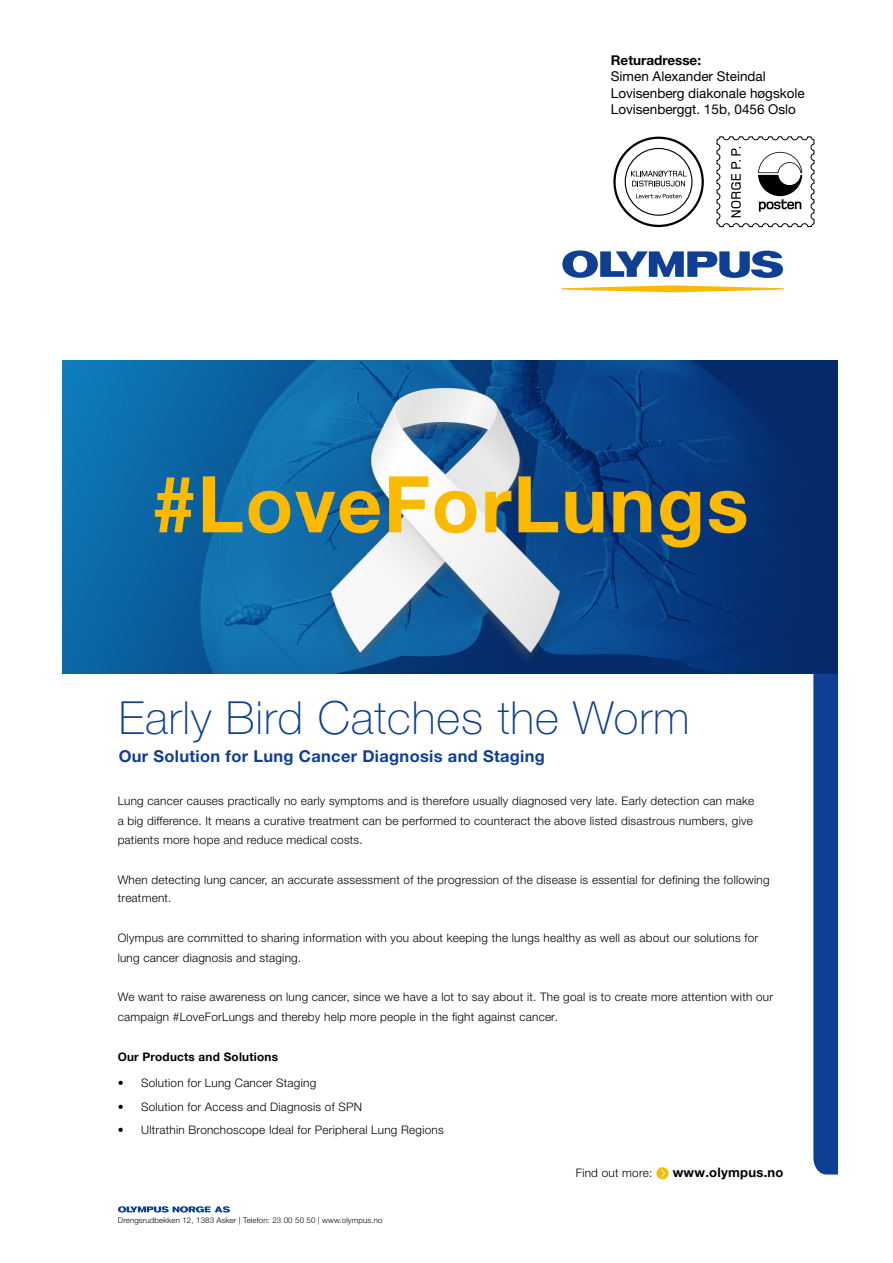
<style>
.page{position:relative;width:893px;height:1263px;background:#fff}
.page>*{position:absolute;margin:0;border:0;box-sizing:border-box;transform-origin:0 0}
.t1{font:700 78.3px "Helvetica Neue";letter-spacing:.02em;color:#fbb900}
.t2{font:100 45.75px "Helvetica Neue LT Pro";letter-spacing:.02em;color:#0f3f93}
.t3{font:700 16.5px "Helvetica Neue LT Pro";letter-spacing:.02em;color:#0f3f93}
.t4{font:13.5px/16.2px "Helvetica Neue LT Std";color:#000}
.t5{font:700 13.5px "Helvetica Neue LT Std";color:#000}
.t6{font:700 13.05px "Helvetica Neue LT Pro";letter-spacing:.02em;color:#000}
.t7{font:300 11.7px/19.6px "Helvetica Neue LT Pro";letter-spacing:.02em;color:#000}
.t8{font:700 11.7px "Helvetica Neue";letter-spacing:.02em;color:#000}
.t9{font:300 7.8px "Helvetica Neue LT Pro";letter-spacing:.02em;color:#000}
</style>
<div class="page">
<svg style="left:716px;top:137px;width:98px;height:90px"></svg>
<svg style="left:613px;top:137px;width:91px;height:90px"></svg>
<svg style="left:656px;top:1167px;width:12px;height:12px"></svg>
<div style="left:813px;top:673px;width:25px;height:501px;background:#0f3f93"></div>
<img style="left:63px;top:361px;width:775px;height:312px">
<svg style="left:118px;top:1206px;width:112px;height:6px"></svg>
<svg style="left:562px;top:250px;width:221px;height:28px"></svg>
<svg style="left:562px;top:285px;width:222px;height:7px"></svg>
<p class="t5" style="left:611px;top:52px;width:92px">Returadresse:</p>
<p class="t4" style="left:611px;top:68px;width:195px">Simen Alexander Steindal<br>Lovisenberg diakonale høgskole<br>Lovisenberggt. 15b, 0456 Oslo</p>
<h1 class="t1" style="left:152px;top:456px;width:598px">#LoveForLungs</h1>
<h2 class="t2" style="left:119px;top:691px;width:572px">Early Bird Catches the Worm</h2>
<h3 class="t3" style="left:119px;top:746px;width:428px">Our Solution for Lung Cancer Diagnosis and Staging</h3>
<p class="t7" style="left:118px;top:791px;width:638px">Lung cancer causes practically no early symptoms and is therefore usually diagnosed very late. Early detection can make a big difference. It means a curative treatment can be performed to counteract the above listed disastrous numbers, give patients more hope and reduce medical costs.</p>
<p class="t7" style="left:118px;top:870px;width:653px;line-height:18.8px">When detecting lung cancer, an accurate assessment of the progression of the disease is essential for defining the following treatment.</p>
<p class="t7" style="left:118px;top:928px;width:642px">Olympus are committed to sharing information with you about keeping the lungs healthy as well as about our solutions for lung cancer diagnosis and staging.</p>
<p class="t7" style="left:118px;top:987px;width:657px">We want to raise awareness on lung cancer, since we have a lot to say about it. The goal is to create more attention with our campaign #LoveForLungs and thereby help more people in the fight against cancer.</p>
<p class="t8" style="left:118px;top:1050px;width:162px">Our Products and Solutions</p>
<p class="t7" style="left:118px;top:1073px;width:200px">• Solution for Lung Cancer Staging</p>
<p class="t7" style="left:118px;top:1096px;width:246px">• Solution for Access and Diagnosis of SPN</p>
<p class="t7" style="left:118px;top:1120px;width:327px">• Ultrathin Bronchoscope Ideal for Peripheral Lung Regions</p>
<p class="t9" style="left:118px;top:1216px;width:266px">Drengsrudbekken 12, 1383 Asker | Telefon: 23 00 50 50 | www.olympus.no</p>
<p class="t7" style="left:576px;top:1163px;width:78px">Find out more:</p>
<p class="t6" style="left:673px;top:1164px;width:112px">www.olympus.no</p>
</div>
